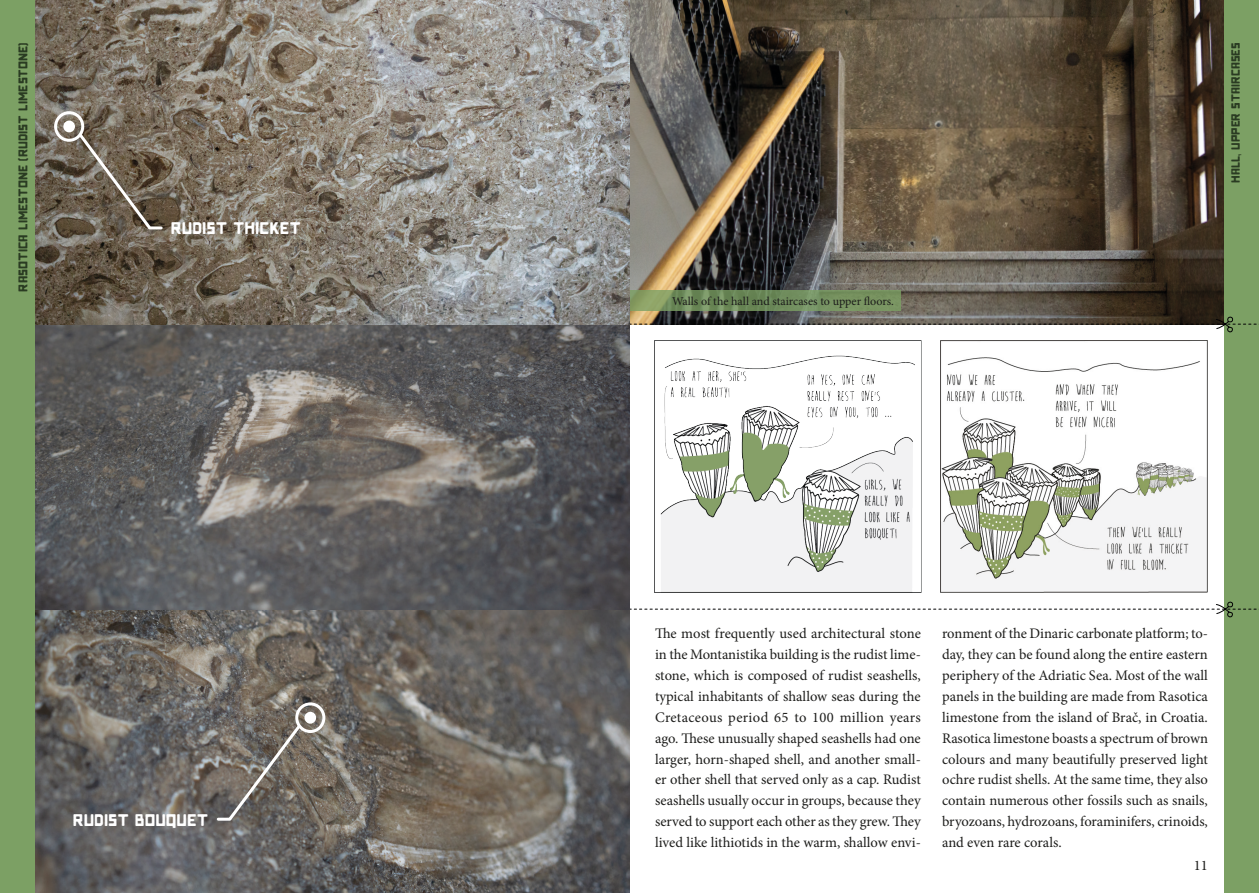
<style>
.page{position:relative;width:1259px;height:893px;background:#fff}
.page>*{position:absolute;margin:0;border:0;box-sizing:border-box;transform-origin:0 0}
.t1{font:18px "Kamenkos";color:#fff}
.info_okence{font:14.55px/20.9px "Minion Pro";letter-spacing:-.005em;color:#1d1d1b;text-align:justify}
.glavna_poglavja{font:13.5px "Kamenkos";color:#2a3b22}
.naslovi_lokacij{font:12.75px "Kamenkos";color:#2a3b22}
.napis_slika{font:12px "Minion Pro";letter-spacing:-.005em;color:#1d1d1b}
</style>
<div class="page">
<img style="left:34px;top:0;width:1191px;height:316px">
<svg style="left:629px;top:290px;width:272px;height:21px;background:#75905e"></svg>
<div style="left:1225px;top:0;width:34px;height:893px;background:#7ca064"></div>
<svg style="left:629px;top:316px;width:630px;height:17px"></svg>
<svg style="left:629px;top:601px;width:630px;height:17px"></svg>
<img style="left:654px;top:341px;width:267px;height:252px">
<img style="left:940px;top:340px;width:268px;height:253px">
<img style="left:34px;top:305px;width:595px;height:588px">
<div style="left:295px;top:702px;width:30px;height:31px;border:3px solid #fff;border-radius:50%"></div>
<div style="left:304px;top:712px;width:12px;height:12px;background:#fff;border-radius:50%"></div>
<svg style="left:218px;top:722px;width:85px;height:101px;background:#767069"></svg>
<div style="left:54px;top:111px;width:30px;height:31px;border:3px solid #fff;border-radius:50%"></div>
<div style="left:63px;top:121px;width:12px;height:11px;background:#fff;border-radius:50%"></div>
<svg style="left:76px;top:131px;width:85px;height:101px;background:#716657"></svg>
<div style="left:0;top:0;width:34px;height:893px;background:#7ca064"></div>
<p class="glavna_poglavja" style="left:16px;top:291px;width:250px;rotate:-90deg">RASOTICA LIMESTONE (RUDIST LIMESTONE)</p>
<p class="t1" style="left:171px;top:218px;width:132px">RUDIST THICKET</p>
<p class="t1" style="left:73px;top:810px;width:137px">RUDIST BOUQUET</p>
<p class="napis_slika" style="left:672px;top:293px;width:223px">Walls of the hall and staircases to upper floors.</p>
<p class="naslovi_lokacij" style="left:1228px;top:183px;width:142px;rotate:-90deg">HALL, UPPER STAIRCASES</p>
<p class="info_okence" style="left:655px;top:623px;width:267px">The most frequently used architectural stone in the Montanistika building is the rudist lime&shy;stone, which is composed of rudist seashells, typical inhabitants of shallow seas during the Cretaceous period 65 to 100 million years ago. These unusually shaped seashells had one larger, horn-shaped shell, and another small&shy;er other shell that served only as a cap. Rudist seashells usually occur in groups, because they served to support each other as they grew. They lived like lithiotids in the warm, shallow envi-</p>
<p class="info_okence" style="left:942px;top:623px;width:267px">ronment of the Dinaric carbonate platform; to&shy;day, they can be found along the entire eastern periphery of the Adriatic Sea. Most of the wall panels in the building are made from Rasotica limestone from the island of Brač, in Croatia.<br>Rasotica limestone boasts a spectrum of brown colours and many beautifully preserved light ochre rudist shells. At the same time, they also contain numerous other fossils such as snails, bryozoans, hydrozoans, foraminifers, crinoids, and even rare corals.</p>
<p class="info_okence" style="left:1194px;top:855px;width:15px">11</p>
</div>
